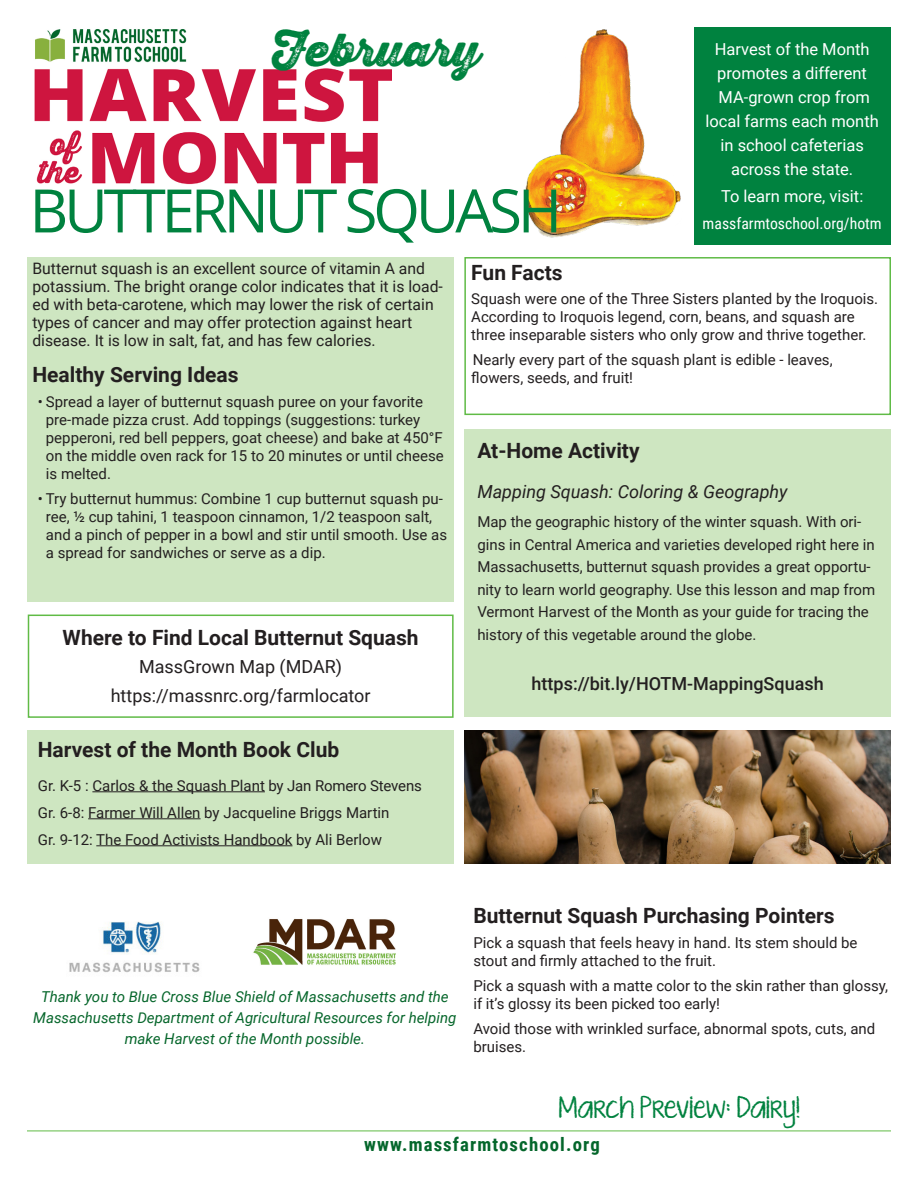
<style>
.page{position:relative;width:918px;height:1188px;background:#fff}
.page>*{position:absolute;margin:0;border:0;box-sizing:border-box;transform-origin:0 0}
.t1{font:60px "Open Sans";letter-spacing:-.07em;color:#00823f}
.t2{font:45px "Thirsty Rough Blk Two";color:#00823f}
.t3{font:22.5px "KG Ten Thousand Reasons";letter-spacing:.005em;color:#00823f}
.centered_2-line_bold{font:700 21px "Roboto";color:#231f20}
.bulleted_text{font:700 21px "Roboto";color:#231f20}
.bold_heading{font:700 21px "Roboto";color:#231f20}
.centered_text{font:700 21px "Roboto";color:#231f20}
.t4{font:700 18.75px "Roboto Condensed";letter-spacing:.06em;color:#04662b}
.centered_2-line_bold-2{font:18px/28.5px "Roboto";color:#231f20;text-align:center}
.t5{font:500 18px "Roboto";color:#231f20}
.t6{font:italic 18px "Roboto";color:#231f20}
.italic_callout{font:16.5px/24px "Roboto";color:#fff;text-align:center}
.text{font:15.75px/18px "Roboto";color:#231f20}
.italic_callout-2{font:15.75px "Roboto Condensed";color:#fff}
.centered_text-2{font:15px/18px "Roboto";color:#231f20}
.text-2{font:15px/18px "Roboto";color:#231f20}
.italic_callout-3{font:italic 15px/21px "Roboto";color:#06662b;text-align:center}
.bulleted_text-2{font:15px/27px "Roboto";color:#231f20}
</style>
<div class="page">
<div style="left:27px;top:257px;width:427px;height:345px;background:#cee6c1"></div>
<div style="left:464px;top:430px;width:427px;height:287px;background:#cee6c1"></div>
<div style="left:28px;top:615px;width:426px;height:103px;border:2px solid #60bb46"></div>
<img style="left:69px;top:921px;width:131px;height:52px">
<img style="left:253px;top:919px;width:143px;height:46px">
<div style="left:27px;top:730px;width:427px;height:134px;background:#cee6c1"></div>
<hr style="left:92px;top:791px;width:173px;height:1px;background:#231f20">
<hr style="left:88px;top:818px;width:113px;height:1px;background:#231f20">
<hr style="left:96px;top:845px;width:196px;height:1px;background:#231f20">
<div style="left:464px;top:257px;width:427px;height:158px;border:2px solid #60bb46"></div>
<hr style="left:27px;top:1131px;width:864px;height:1px;background:#60bb46">
<img style="left:34px;top:29px;width:358px;height:156px">
<div style="left:694px;top:27px;width:196px;height:217px;background:#00823f"></div>
<img style="left:525px;top:29px;width:156px;height:209px">
<img style="left:464px;top:730px;width:426px;height:134px">
<p class="t2" style="left:272px;top:15px;width:210px">February</p>
<p class="t1" style="left:29px;top:170px;width:534px">BUTTERNUT SQUASH</p>
<p class="italic_callout" style="left:705px;top:36px;width:175px">Harvest of the Month promotes a different<br>MA-grown crop from local farms each month in school cafeterias across the state.</p>
<p class="italic_callout" style="left:721px;top:183px;width:144px">To learn more, visit:</p>
<p class="italic_callout-2" style="left:703px;top:212px;width:181px">massfarmtoschool.org/hotm</p>
<p class="text" style="left:32px;top:259px;width:412px">Butternut squash is an excellent source of vitamin A and potassium. The bright orange color indicates that it is load&shy;ed with beta-carotene, which may lower the risk of certain types of cancer and may offer protection against heart disease. It is low in salt, fat, and has few calories.</p>
<p class="bold_heading" style="left:32px;top:360px;width:208px">Healthy Serving Ideas</p>
<p class="centered_text-2" style="left:46px;top:392px;width:399px;text-indent:-8px">• Spread a layer of butternut squash puree on your favorite pre-made pizza crust. Add toppings (suggestions: turkey pepperoni, red bell peppers, goat cheese) and bake at 450°F on the middle oven rack for 15 to 20 minutes or until cheese is melted.</p>
<p class="centered_text-2" style="left:46px;top:489px;width:403px;text-indent:-8px">• Try butternut hummus: Combine 1 cup butternut squash pu&shy;ree, ½ cup tahini, 1 teaspoon cinnamon, 1/2 teaspoon salt, and a pinch of pepper in a bowl and stir until smooth. Use as a spread for sandwiches or serve as a dip.</p>
<p class="centered_2-line_bold" style="left:63px;top:623px;width:358px">Where to Find Local Butternut Squash</p>
<p class="centered_2-line_bold-2" style="left:111px;top:652px;width:261px">MassGrown Map (MDAR) https://massnrc.org/farmlocator</p>
<p class="bulleted_text" style="left:38px;top:735px;width:303px">Harvest of the Month Book Club</p>
<p class="bulleted_text-2" style="left:38px;top:771px;width:386px">Gr. K-5 : Carlos &amp; the Squash Plant by Jan Romero Stevens<br>Gr. 6-8: Farmer Will Allen by Jacqueline Briggs Martin<br>Gr. 9-12: The Food Activists Handbook by Ali Berlow</p>
<p class="centered_text" style="left:471px;top:258px;width:93px">Fun Facts</p>
<p class="centered_text-2" style="left:471px;top:290px;width:408px">Squash were one of the Three Sisters planted by the Iroquois.<br>According to Iroquois legend, corn, beans, and squash are three inseparable sisters who only grow and thrive together.</p>
<p class="text-2" style="left:471px;top:350px;width:363px">Nearly every part of the squash plant is edible - leaves, flowers, seeds, and fruit!</p>
<p class="centered_2-line_bold" style="left:477px;top:436px;width:164px">At-Home Activity</p>
<p class="t6" style="left:477px;top:479px;width:312px">Mapping Squash: Coloring &amp; Geography</p>
<p class="centered_text-2" style="left:477px;top:510px;width:399px;line-height:22.5px">Map the geographic history of the winter squash. With ori&shy;gins in Central America and varieties developed right here in Massachusetts, butternut squash provides a great opportu&shy;nity to learn world geography. Use this lesson and map from Vermont Harvest of the Month as your guide for tracing the history of this vegetable around the globe.</p>
<p class="t5" style="left:532px;top:671px;width:294px">https://bit.ly/HOTM-MappingSquash</p>
<p class="italic_callout-3" style="left:33px;top:986px;width:425px">Thank you to Blue Cross Blue Shield of Massachusetts and the<br>Massachusetts Department of Agricultural Resources for helping make Harvest of the Month possible.</p>
<p class="centered_2-line_bold" style="left:473px;top:901px;width:363px">Butternut Squash Purchasing Pointers</p>
<p class="text-2" style="left:473px;top:933px;width:386px">Pick a squash that feels heavy in hand. Its stem should be stout and firmly attached to the fruit.</p>
<p class="text-2" style="left:473px;top:976px;width:416px">Pick a squash with a matte color to the skin rather than glossy, if it’s glossy its been picked too early!</p>
<p class="text-2" style="left:473px;top:1019px;width:403px">Avoid those with wrinkled surface, abnormal spots, cuts, and bruises.</p>
<p class="t3" style="left:559px;top:1090px;width:243px">March Preview: Dairy!</p>
<p class="t4" style="left:364px;top:1131px;width:237px">www.massfarmtoschool.org</p>
</div>
